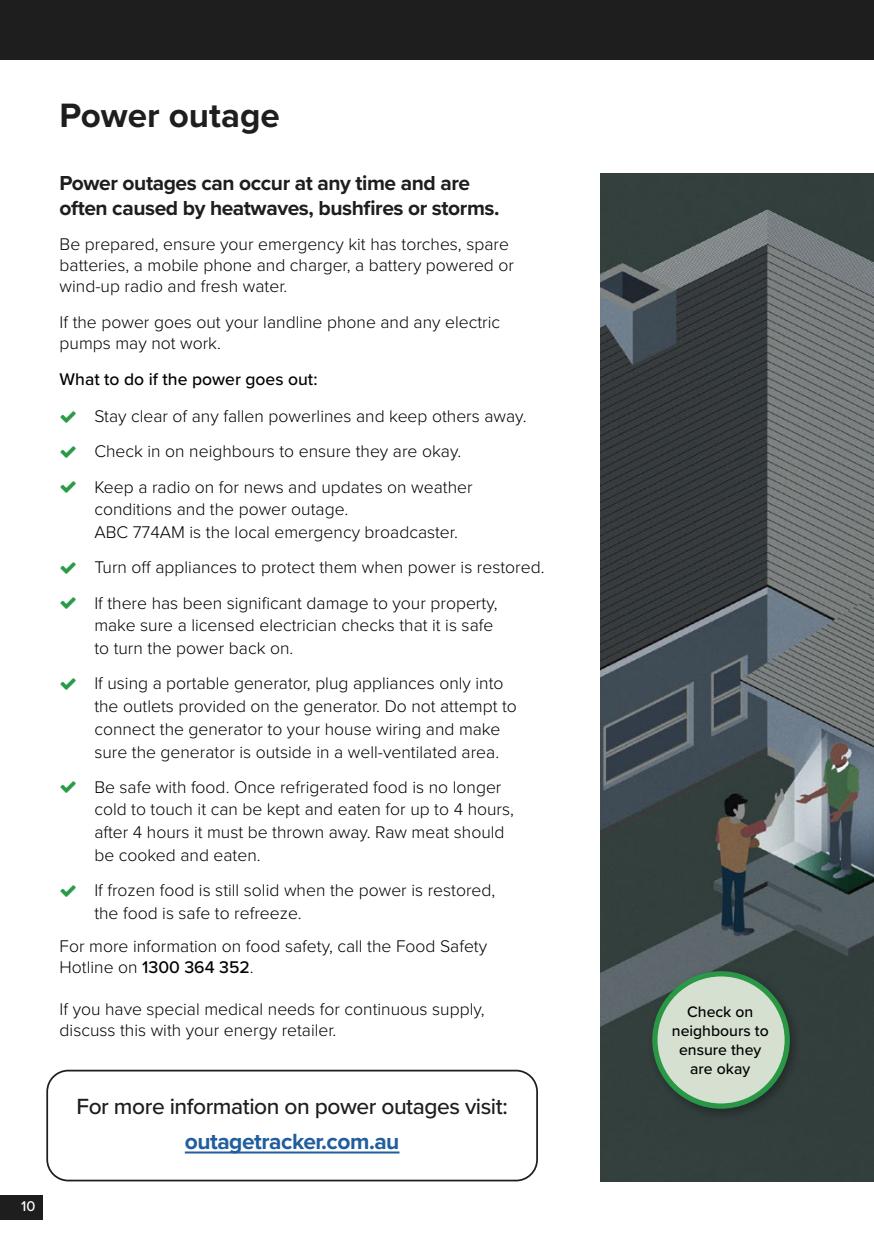
<style>
.page{position:relative;width:874px;height:1241px;background:#fff}
.page>*{position:absolute;margin:0;border:0;box-sizing:border-box;transform-origin:0 0}
.t1{font:700 35px "Proxima Nova";color:#1e1e1e}
.t2{font:500 22.75px "Proxima Nova";letter-spacing:-.02em;color:#1e1e1e}
.t3{font:700 22.75px "Proxima Nova";letter-spacing:-.02em;color:#215e9e}
.t4{font:700 21px/24.5px "Proxima Nova";letter-spacing:-.02em;color:#1e1e1e}
.t5{font:300 17.5px/22.8px "Proxima Nova";color:#000}
.t6{font:500 17.5px "Proxima Nova";color:#000}
.t7{font:500 15.75px/18.9px "Proxima Nova";color:#000;text-align:center}
.t8{font:500 14.53px "Proxima Nova";color:#fff}
.s1{font-weight:500}
</style>
<div class="page">
<div style="left:0;top:1194px;width:42px;height:25px;background:#1e1e1e"></div>
<div style="left:0;top:0;width:873px;height:60px;background:#1e1e1e"></div>
<img style="left:600px;top:174px;width:273px;height:1007px">
<hr style="left:185px;top:1151px;width:214px;height:2px;background:#215e9e">
<div style="left:46px;top:1069px;width:491px;height:112px;border:2px solid #1e1e1e;border-radius:21px"></div>
<div style="left:646px;top:965px;width:155px;height:155px;background:#000;opacity:.35"></div>
<div style="left:654px;top:973px;width:132px;height:132px;background:#d5e0d1;border-radius:50%"></div>
<div style="left:652px;top:971px;width:137px;height:137px;border:5px solid #2a9c48;border-radius:50%"></div>
<p class="t8" style="left:21px;top:1195px;width:16px">10</p>
<h1 class="t1" style="left:60px;top:89px;width:222px">Power outage</h1>
<p class="t4" style="left:60px;top:170px;width:441px">Power outages can occur at any time and are often caused by heatwaves, bushfires or storms.</p>
<p class="t5" style="left:60px;top:232px;width:456px;line-height:21px">Be prepared, ensure your emergency kit has torches, spare batteries, a mobile phone and charger, a battery powered or wind-up radio and fresh water.</p>
<p class="t5" style="left:60px;top:310px;width:442px;line-height:21px">If the power goes out your landline phone and any electric pumps may not work.</p>
<p class="t6" style="left:60px;top:365px;width:259px">What to do if the power goes out:</p>
<p class="t5" style="left:94px;top:398px;width:433px;line-height:35.2px">Stay clear of any fallen powerlines and keep others away.<br>Check in on neighbours to ensure they are okay.<br>Keep a radio on for news and updates on weather</p>
<p class="t5" style="left:94px;top:497px;width:365px">conditions and the power outage.<br>ABC 774AM is the local emergency broadcaster.</p>
<p class="t5" style="left:94px;top:549px;width:451px;line-height:35.2px">Turn off appliances to protect them when power is restored.<br>If there has been significant damage to your property,</p>
<p class="t5" style="left:94px;top:613px;width:400px">make sure a licensed electrician checks that it is safe to turn the power back on.</p>
<p class="t5" style="left:94px;top:671px;width:424px">If using a portable generator, plug appliances only into the outlets provided on the generator. Do not attempt to connect the generator to your house wiring and make sure the generator is outside in a well-ventilated area.</p>
<p class="t5" style="left:94px;top:774px;width:421px">Be safe with food. Once refrigerated food is no longer cold to touch it can be kept and eaten for up to 4 hours, after 4 hours it must be thrown away. Raw meat should be cooked and eaten.</p>
<p class="t5" style="left:94px;top:877px;width:402px">If frozen food is still solid when the power is restored, the food is safe to refreeze.</p>
<p class="t5" style="left:60px;top:934px;width:429px;line-height:21px">For more information on food safety, call the Food Safety<br>Hotline on <span class="s1">1300 364 352</span>.</p>
<p class="t5" style="left:60px;top:997px;width:426px;line-height:21px">If you have special medical needs for continuous supply, discuss this with your energy retailer.</p>
<h2 class="t2" style="left:76px;top:1089px;width:432px">For more information on power outages visit:</h2>
<h2 class="t3" style="left:185px;top:1124px;width:216px">outagetracker.com.au</h2>
<p class="t7" style="left:671px;top:1001px;width:98px">Check on neighbours to ensure they are okay</p>
</div>
